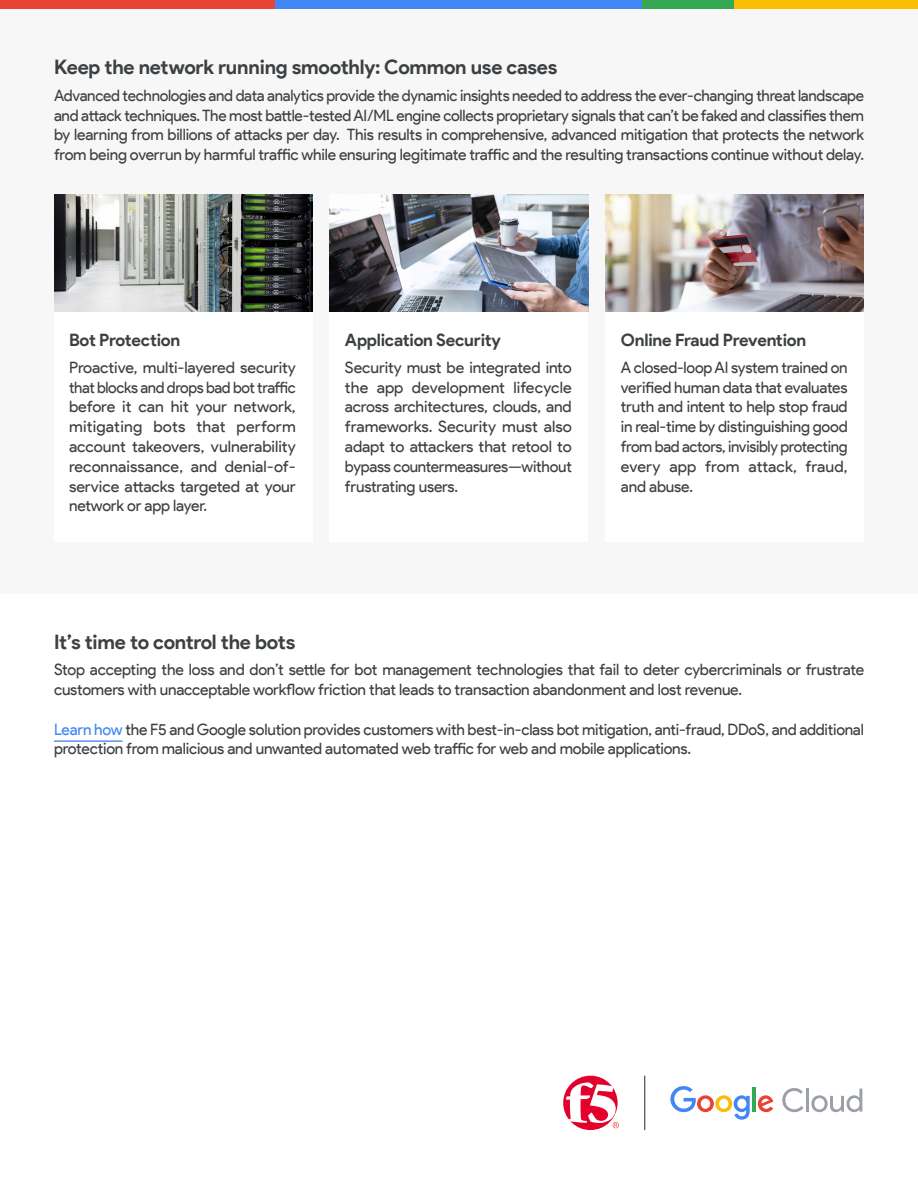
<style>
.page{position:relative;width:918px;height:1188px;background:#fff}
.page>*{position:absolute;margin:0;border:0;box-sizing:border-box;transform-origin:0 0}
.t1{font:700 19.95px "Product Sans";letter-spacing:-.01em;color:#3c4043}
.t2{font:700 17.1px "Product Sans";letter-spacing:-.015em;color:#3c4043}
.t3{font:15.6px/19.8px "Product Sans";letter-spacing:-.015em;color:#3c4043;text-align:justify}
.s1{color:#4285f4}
</style>
<div class="page">
<div style="left:1px;top:0;width:917px;height:594px;background:#f7f7f7"></div>
<div style="left:54px;top:194px;width:258px;height:348px;background:#fff"></div>
<div style="left:330px;top:194px;width:258px;height:348px;background:#fff"></div>
<div style="left:606px;top:194px;width:258px;height:348px;background:#fff"></div>
<hr style="left:54px;top:740px;width:68px;height:2px;background:#4285f4">
<img style="left:54px;top:194px;width:258px;height:117px">
<img style="left:330px;top:194px;width:258px;height:117px">
<img style="left:606px;top:194px;width:258px;height:117px">
<div style="left:563px;top:1076px;width:55px;height:54px;background:#e4002b;border-radius:50%"></div>
<svg style="left:566px;top:1082px;width:53px;height:46px"></svg>
<svg style="left:782px;top:1088px;width:21px;height:24px"></svg>
<hr style="left:806px;top:1089px;width:3px;height:23px;background:#9aa0a6">
<svg style="left:811px;top:1089px;width:51px;height:23px"></svg>
<svg style="left:670px;top:1086px;width:80px;height:34px"></svg>
<hr style="left:752px;top:1087px;width:4px;height:25px;background:#34a853">
<svg style="left:758px;top:1095px;width:15px;height:17px"></svg>
<hr style="left:644px;top:1076px;width:1px;height:54px;background:#3c4043">
<div style="left:0;top:0;width:275px;height:9px;background:#ea4335"></div>
<div style="left:275px;top:0;width:368px;height:9px;background:#4285f4"></div>
<div style="left:643px;top:0;width:91px;height:9px;background:#34a853"></div>
<div style="left:734px;top:0;width:184px;height:9px;background:#fbbc04"></div>
<p class="t1" style="left:54px;top:55px;width:505px">Keep the network running smoothly: Common use cases</p>
<p class="t3" style="left:54px;top:85px;width:812px">Advanced technologies and data analytics provide the dynamic insights needed to address the ever-changing threat landscape and attack techniques. The most battle-tested AI/ML engine collects proprietary signals that can’t be faked and classifies them by learning from billions of attacks per day. This results in comprehensive, advanced mitigation that protects the network from being overrun by harmful traffic while ensuring legitimate traffic and the resulting transactions continue without delay.</p>
<p class="t2" style="left:69px;top:330px;width:113px">Bot Protection</p>
<p class="t3" style="left:69px;top:357px;width:228px">Proactive, multi-layered security that blocks and drops bad bot traffic before it can hit your network, mitigating bots that perform account takeovers, vulnerability reconnaissance, and denial-of&shy;service attacks targeted at your network or app layer.</p>
<p class="t2" style="left:345px;top:330px;width:158px">Application Security</p>
<p class="t3" style="left:345px;top:357px;width:228px">Security must be integrated into the app development lifecycle across architectures, clouds, and frameworks. Security must also adapt to attackers that retool to bypass countermeasures—without frustrating users.</p>
<p class="t2" style="left:621px;top:330px;width:187px">Online Fraud Prevention</p>
<p class="t3" style="left:621px;top:357px;width:228px">A closed-loop AI system trained on verified human data that evaluates truth and intent to help stop fraud in real-time by distinguishing good from bad actors, invisibly protecting every app from attack, fraud, and abuse.</p>
<p class="t1" style="left:54px;top:629px;width:243px">It’s time to control the bots</p>
<p class="t3" style="left:54px;top:660px;width:812px">Stop accepting the loss and don’t settle for bot management technologies that fail to deter cybercriminals or frustrate customers with unacceptable workflow friction that leads to transaction abandonment and lost revenue.</p>
<p class="t3" style="left:54px;top:719px;width:811px"><span class="s1">Learn how</span> the F5 and Google solution provides customers with best-in-class bot mitigation, anti-fraud, DDoS, and additional protection from malicious and unwanted automated web traffic for web and mobile applications.</p>
</div>
